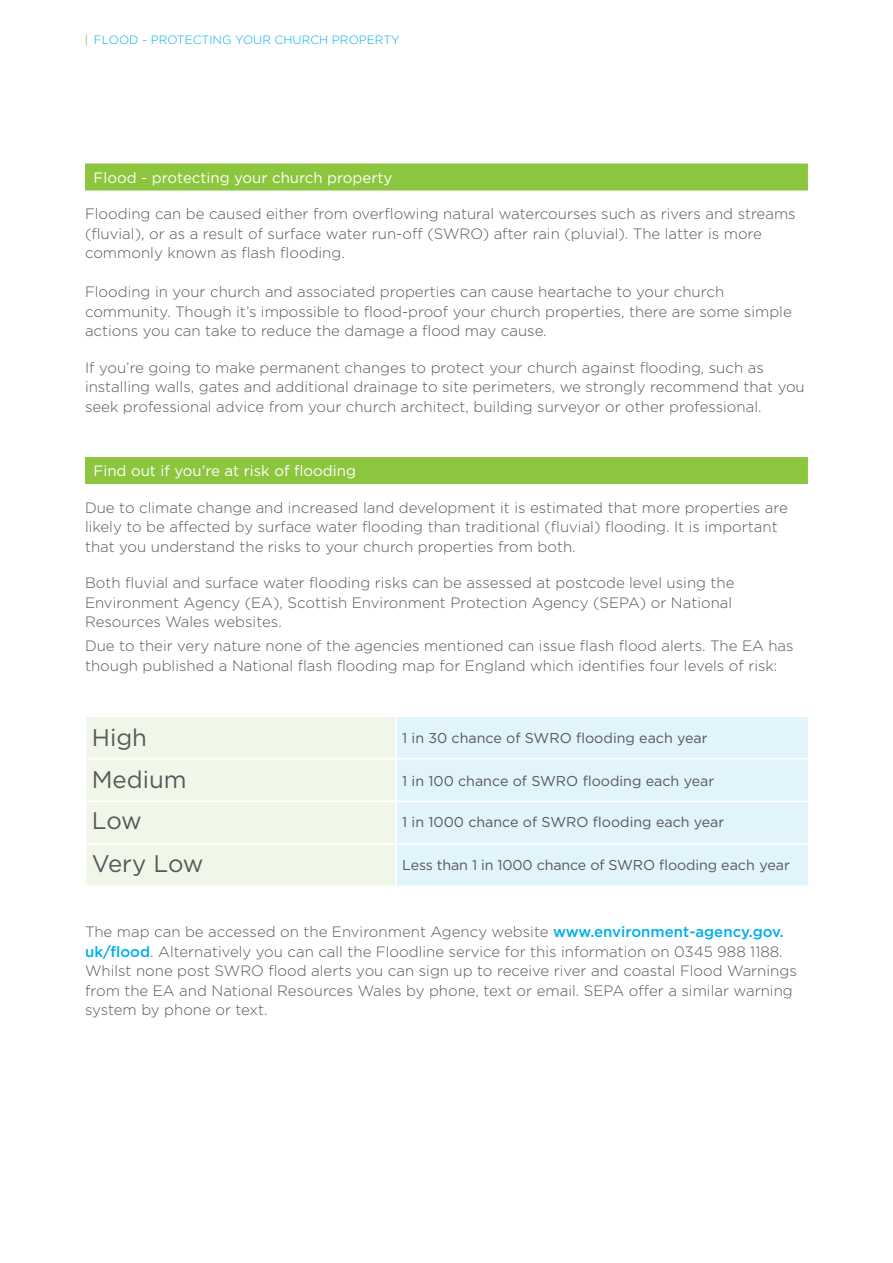
<style>
.page{position:relative;width:893px;height:1263px;background:#fff}
.page>*{position:absolute;margin:0;border:0;box-sizing:border-box;transform-origin:0 0}
.NEW_BODY_COPY{font:24px "Gotham";color:#57585a}
.NEW_BODY_COPY-2{font:300 15px/19.5px "Gotham HTF";color:#57585a}
.BULLETS{font:300 15px/19.5px "Gotham HTF";color:#57585a}
.BIC_BANDED{font:15px "Gotham";color:#fff}
.NEW_BODY_COPY-3{font:14.25px "Gotham";color:#57585a}
.BODY_COPY{font:300 12px "Gotham HTF";color:#00aeef}
.s1{font-family:"Akzidenz Grotesk BQ";color:#8bc63e}
.s2{font-weight:500;color:#00aeef}
</style>
<div class="page">
<div style="left:85px;top:163px;width:723px;height:27px;background:#8bc63e"></div>
<div style="left:85px;top:457px;width:723px;height:27px;background:#8bc63e"></div>
<div style="left:87px;top:717px;width:308px;height:168px;background:#f1f7e8"></div>
<div style="left:397px;top:717px;width:411px;height:168px;background:#e1f4fc"></div>
<hr style="left:85px;top:758px;width:311px;height:1px;background:#fff">
<hr style="left:396px;top:758px;width:413px;height:1px;background:#fff">
<hr style="left:85px;top:800px;width:311px;height:2px;background:#fff">
<hr style="left:396px;top:800px;width:413px;height:2px;background:#fff">
<hr style="left:85px;top:843px;width:311px;height:1px;background:#fff">
<hr style="left:396px;top:843px;width:413px;height:1px;background:#fff">
<p class="BODY_COPY" style="left:85px;top:33px;width:316px"><span class="s1">|</span> FLOOD - PROTECTING YOUR CHURCH PROPERTY</p>
<p class="BIC_BANDED" style="left:94px;top:169px;width:300px">Flood - protecting your church property</p>
<p class="NEW_BODY_COPY-2" style="left:85px;top:204px;width:712px">Flooding can be caused either from overflowing natural watercourses such as rivers and streams (fluvial), or as a result of surface water run-off (SWRO) after rain (pluvial). The latter is more commonly known as flash flooding.</p>
<p class="NEW_BODY_COPY-2" style="left:85px;top:282px;width:708px">Flooding in your church and associated properties can cause heartache to your church community. Though it’s impossible to flood-proof your church properties, there are some simple actions you can take to reduce the damage a flood may cause.</p>
<p class="NEW_BODY_COPY-2" style="left:85px;top:357px;width:721px">If you’re going to make permanent changes to protect your church against flooding, such as installing walls, gates and additional drainage to site perimeters, we strongly recommend that you seek professional advice from your church architect, building surveyor or other professional.</p>
<p class="BIC_BANDED" style="left:94px;top:463px;width:264px">Find out if you’re at risk of flooding</p>
<p class="NEW_BODY_COPY-2" style="left:85px;top:497px;width:704px">Due to climate change and increased land development it is estimated that more properties are likely to be affected by surface water flooding than traditional (fluvial) flooding. It is important that you understand the risks to your church properties from both.</p>
<p class="NEW_BODY_COPY-2" style="left:85px;top:573px;width:651px">Both fluvial and surface water flooding risks can be assessed at postcode level using the<br>Environment Agency (EA), Scottish Environment Protection Agency (SEPA) or National<br>Resources Wales websites.</p>
<p class="NEW_BODY_COPY-2" style="left:85px;top:636px;width:710px">Due to their very nature none of the agencies mentioned can issue flash flood alerts. The EA has though published a National flash flooding map for England which identifies four levels of risk:</p>
<p class="NEW_BODY_COPY" style="left:92px;top:724px;width:57px">High</p>
<p class="NEW_BODY_COPY-3" style="left:402px;top:730px;width:307px">1 in 30 chance of SWRO flooding each year</p>
<p class="NEW_BODY_COPY" style="left:92px;top:767px;width:96px">Medium</p>
<p class="NEW_BODY_COPY-3" style="left:402px;top:773px;width:313px">1 in 100 chance of SWRO flooding each year</p>
<p class="NEW_BODY_COPY" style="left:92px;top:808px;width:52px">Low</p>
<p class="NEW_BODY_COPY-3" style="left:402px;top:814px;width:324px">1 in 1000 chance of SWRO flooding each year</p>
<p class="NEW_BODY_COPY" style="left:92px;top:850px;width:113px">Very Low</p>
<p class="NEW_BODY_COPY-3" style="left:402px;top:857px;width:389px">Less than 1 in 1000 chance of SWRO flooding each year</p>
<p class="BULLETS" style="left:85px;top:922px;width:713px">The map can be accessed on the Environment Agency website <span class="s2">www.environment-agency.gov. uk/flood</span>. Alternatively you can call the Floodline service for this information on 0345 988 1188.<br>Whilst none post SWRO flood alerts you can sign up to receive river and coastal Flood Warnings from the EA and National Resources Wales by phone, text or email. SEPA offer a similar warning system by phone or text.</p>
</div>
